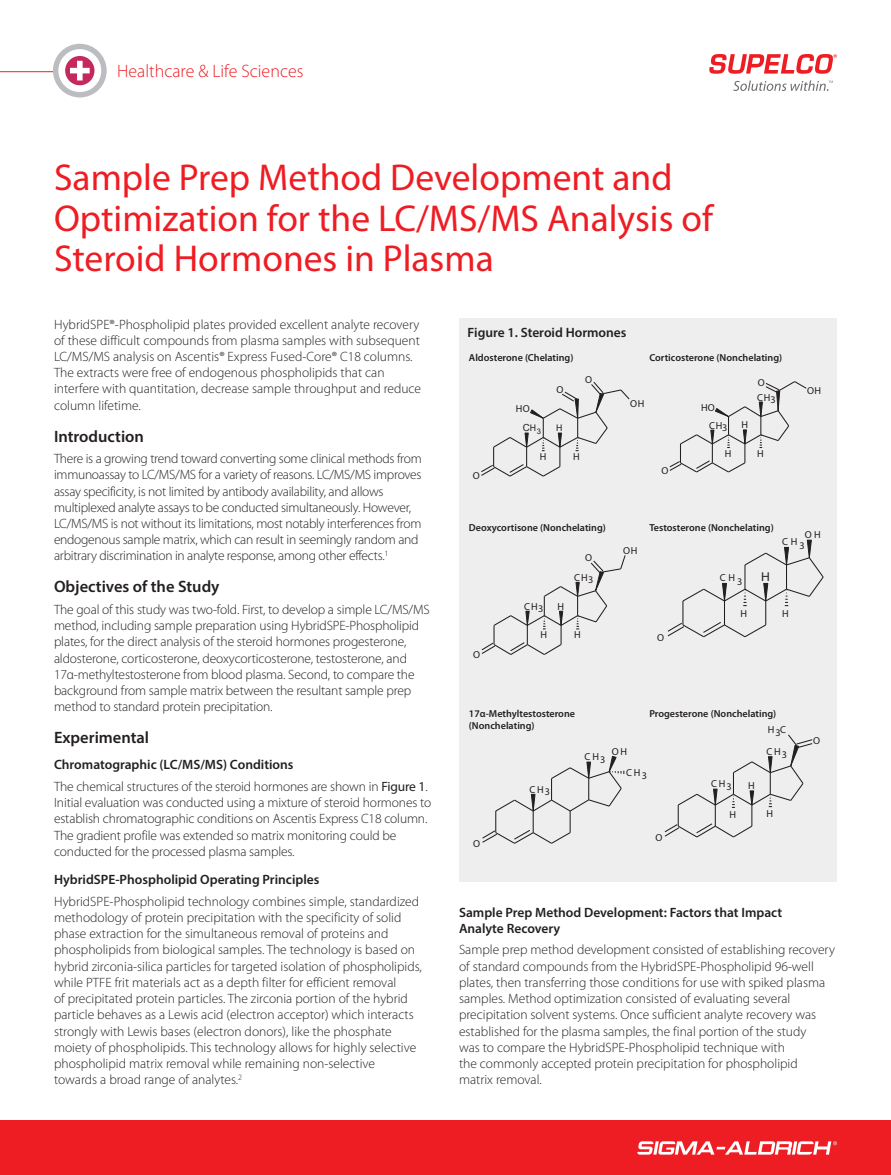
<style>
.page{position:relative;width:891px;height:1175px;background:#fff}
.page>*{position:absolute;margin:0;border:0;box-sizing:border-box;transform-origin:0 0}
.t1{font:37.5px/40.5px "Myriad Pro";color:#ee1d23}
.t2{font:300 18px "Myriad Pro";color:#ee1d23}
.t3{font:600 16.5px "Myriad Pro";color:#231f20}
.t4{font:300 13.5px/16.2px "Myriad Pro";color:#231f20}
.t5{font:300 13.5px/16.2px "Myriad Pro";letter-spacing:-.02em;color:#231f20}
.t6{font:600 13.5px/16.2px "Myriad Pro";color:#231f20}
.t7{font:12.15px "Arial";color:#231f20}
.t8{font:600 10.2px/12.1px "Myriad Pro";color:#231f20}
.t9{font:10.2px/18px "Myriad Pro";letter-spacing:.105em;color:#231f20}
.t10{font:9.75px "Arial";color:#231f20}
.t11{font:9.75px "Myriad Pro";color:#231f20}
.s1{font-weight:600}
.s2{font-weight:400}
.s3{font-family:"Myriad Pro"}
</style>
<div class="page">
<hr style="left:0;top:71px;width:58px;height:1px;background:#ee1d23">
<div style="left:53px;top:44px;width:54px;height:53px;border:5px solid #bcbdc0;border-radius:50%"></div>
<svg style="left:65px;top:56px;width:29px;height:29px"></svg>
<div style="left:0;top:1120px;width:891px;height:54px;background:#ee1d23"></div>
<svg style="left:709px;top:54px;width:128px;height:20px"></svg>
<svg style="left:733px;top:80px;width:100px;height:11px"></svg>
<svg style="left:637px;top:1141px;width:200px;height:13px"></svg>
<div style="left:459px;top:318px;width:378px;height:564px;background:#eeeeef"></div>
<svg style="left:481px;top:381px;width:149px;height:96px"></svg>
<svg style="left:669px;top:381px;width:138px;height:92px"></svg>
<svg style="left:481px;top:555px;width:145px;height:100px"></svg>
<svg style="left:667px;top:540px;width:156px;height:98px"></svg>
<svg style="left:482px;top:756px;width:142px;height:88px"></svg>
<svg style="left:664px;top:734px;width:149px;height:104px"></svg>
<h2 class="t2" style="left:117px;top:60px;width:188px">Healthcare &amp; Life Sciences</h2>
<h1 class="t1" style="left:54px;top:157px;width:661px">Sample Prep Method Development and<br>Optimization for the LC/MS/MS Analysis of<br>Steroid Hormones in Plasma</h1>
<p class="t4" style="left:54px;top:316px;width:369px">HybridSPE®-Phospholipid plates provided excellent analyte recovery of these difficult compounds from plasma samples with subsequent LC/MS/MS analysis on Ascentis® Express Fused-Core® C18 columns.<br>The extracts were free of endogenous phospholipids that can interfere with quantitation, decrease sample throughput and reduce column lifetime.</p>
<p class="t3" style="left:54px;top:425px;width:92px">Introduction</p>
<p class="t5" style="left:54px;top:450px;width:369px">There is a growing trend toward converting some clinical methods from immunoassay to LC/MS/MS for a variety of reasons. LC/MS/MS improves assay specificity, is not limited by antibody availability, and allows multiplexed analyte assays to be conducted simultaneously. However, LC/MS/MS is not without its limitations, most notably interferences from endogenous sample matrix, which can result in seemingly random and arbitrary discrimination in analyte response, among other effects.<sup>1</sup></p>
<p class="t3" style="left:54px;top:576px;width:167px">Objectives of the Study</p>
<p class="t4" style="left:54px;top:601px;width:377px">The goal of this study was two-fold. First, to develop a simple LC/MS/MS method, including sample preparation using HybridSPE-Phospholipid plates, for the direct analysis of the steroid hormones progesterone, aldosterone, corticosterone, deoxycorticosterone, testosterone, and 17α-methyltestosterone from blood plasma. Second, to compare the background from sample matrix between the resultant sample prep method to standard protein precipitation.</p>
<p class="t3" style="left:54px;top:727px;width:97px">Experimental</p>
<p class="t4" style="left:54px;top:754px;width:375px;line-height:21.6px"><span class="s1">Chromatographic (LC/MS/MS) Conditions<br></span>The chemical structures of the steroid hormones are shown in <span class="s2">Figure 1</span>.</p>
<p class="t4" style="left:54px;top:794px;width:379px">Initial evaluation was conducted using a mixture of steroid hormones to establish chromatographic conditions on Ascentis Express C18 column.<br>The gradient profile was extended so matrix monitoring could be conducted for the processed plasma samples.</p>
<p class="t6" style="left:54px;top:871px;width:267px">HybridSPE-Phospholipid Operating Principles</p>
<p class="t4" style="left:54px;top:893px;width:370px">HybridSPE-Phospholipid technology combines simple, standardized methodology of protein precipitation with the specificity of solid phase extraction for the simultaneous removal of proteins and phospholipids from biological samples. The technology is based on hybrid zirconia-silica particles for targeted isolation of phospholipids, while PTFE frit materials act as a depth filter for efficient removal<br>of precipitated protein particles. The zirconia portion of the hybrid particle behaves as a Lewis acid (electron acceptor) which interacts strongly with Lewis bases (electron donors), like the phosphate moiety of phospholipids. This technology allows for highly selective phospholipid matrix removal while remaining non-selective<br>towards a broad range of analytes.<sup>2</sup></p>
<p class="t6" style="left:459px;top:903px;width:325px">Sample Prep Method Development: Factors that Impact<br>Analyte Recovery</p>
<p class="t6" style="left:468px;top:324px;width:160px">Figure 1. Steroid Hormones</p>
<p class="t8" style="left:469px;top:352px;width:106px">Aldosterone (Chelating)</p>
<p class="t8" style="left:649px;top:352px;width:134px">Corticosterone (Nonchelating)</p>
<p class="t9" style="left:585px;top:370px;width:9px">O</p>
<p class="t9" style="left:758px;top:373px;width:9px">O</p>
<p class="t9" style="left:556px;top:380px;width:9px">O</p>
<p class="t9" style="left:807px;top:382px;width:15px">OH</p>
<p class="t9" style="left:757px;top:388px;width:20px">CH3</p>
<p class="t9" style="left:630px;top:395px;width:16px">OH</p>
<p class="t9" style="left:709px;top:398px;width:20px;text-indent:-8px">HO<br>CH3</p>
<p class="t9" style="left:516px;top:399px;width:15px">HO</p>
<p class="t9" style="left:741px;top:416px;width:8px">H</p>
<p class="t10" style="left:523px;top:421px;width:20px">C<span class="s3">H</span><sub>3</sub></p>
<p class="t9" style="left:540px;top:447px;width:8px">H</p>
<p class="t11" style="left:556px;top:422px;width:8px">H</p>
<p class="t9" style="left:725px;top:444px;width:8px">H</p>
<p class="t9" style="left:757px;top:444px;width:8px">H</p>
<p class="t9" style="left:573px;top:447px;width:8px">H</p>
<p class="t9" style="left:662px;top:461px;width:9px">O</p>
<p class="t9" style="left:473px;top:467px;width:9px">O</p>
<p class="t8" style="left:469px;top:521px;width:138px">Deoxycortisone (Nonchelating)</p>
<p class="t8" style="left:649px;top:521px;width:126px">Testosterone (Nonchelating)</p>
<p class="t9" style="left:805px;top:525px;width:18px">OH</p>
<p class="t9" style="left:782px;top:533px;width:24px">CH3</p>
<p class="t9" style="left:623px;top:541px;width:16px">OH</p>
<p class="t9" style="left:585px;top:549px;width:9px">O</p>
<p class="t7" style="left:761px;top:569px;width:10px">H</p>
<p class="t9" style="left:574px;top:568px;width:21px">CH3</p>
<p class="t9" style="left:720px;top:569px;width:24px">CH3</p>
<p class="t9" style="left:524px;top:597px;width:21px">CH3</p>
<p class="t9" style="left:557px;top:597px;width:8px">H</p>
<p class="t9" style="left:740px;top:605px;width:8px">H</p>
<p class="t9" style="left:782px;top:605px;width:8px">H</p>
<p class="t9" style="left:541px;top:626px;width:8px">H</p>
<p class="t9" style="left:574px;top:626px;width:8px">H</p>
<p class="t9" style="left:657px;top:628px;width:9px">O</p>
<p class="t9" style="left:473px;top:645px;width:9px">O</p>
<p class="t8" style="left:469px;top:707px;width:108px">17α-Methyltestosterone (Nonchelating)</p>
<p class="t8" style="left:649px;top:707px;width:129px">Progesterone (Nonchelating)</p>
<p class="t9" style="left:768px;top:720px;width:20px">H3C</p>
<p class="t9" style="left:813px;top:731px;width:9px">O</p>
<p class="t9" style="left:766px;top:742px;width:22px">CH3</p>
<p class="t9" style="left:612px;top:742px;width:17px">OH</p>
<p class="t9" style="left:585px;top:747px;width:22px">CH3</p>
<p class="t9" style="left:626px;top:763px;width:22px">CH3</p>
<p class="t9" style="left:711px;top:774px;width:22px">CH3</p>
<p class="t9" style="left:748px;top:776px;width:8px">H</p>
<p class="t9" style="left:529px;top:780px;width:22px">CH3</p>
<p class="t9" style="left:766px;top:804px;width:8px">H</p>
<p class="t9" style="left:729px;top:805px;width:8px">H</p>
<p class="t9" style="left:655px;top:828px;width:9px">O</p>
<p class="t9" style="left:473px;top:834px;width:9px">O</p>
<p class="t4" style="left:459px;top:941px;width:377px">Sample prep method development consisted of establishing recovery of standard compounds from the HybridSPE-Phospholipid 96-well plates, then transferring those conditions for use with spiked plasma samples. Method optimization consisted of evaluating several precipitation solvent systems. Once sufficient analyte recovery was established for the plasma samples, the final portion of the study<br>was to compare the HybridSPE-Phospholipid technique with<br>the commonly accepted protein precipitation for phospholipid matrix removal.</p>
</div>
